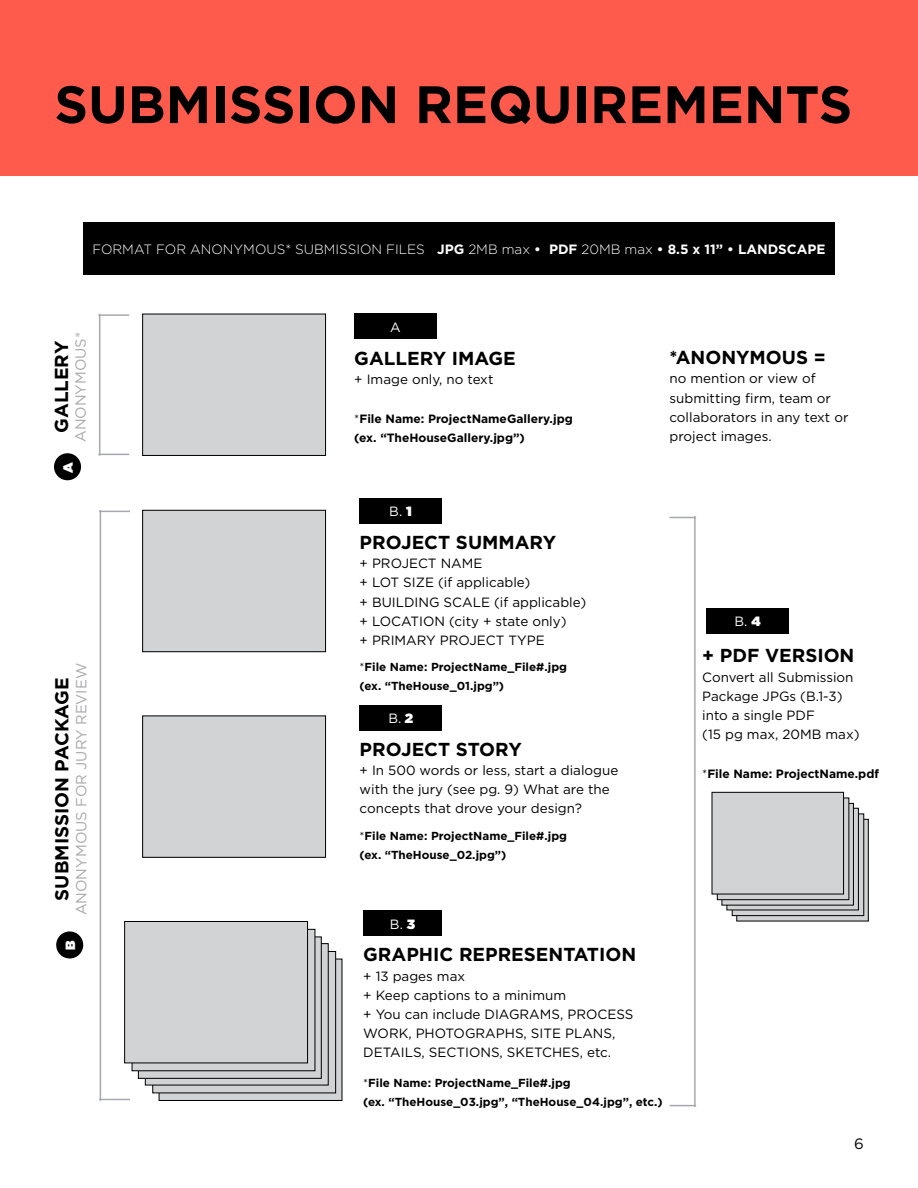
<style>
.page{position:relative;width:918px;height:1188px;background:#fff}
.page>*{position:absolute;margin:0;border:0;box-sizing:border-box;transform-origin:0 0}
.t1{font:700 52.5px "Gotham";color:#000}
.t2{font:700 18.75px "Gotham";color:#000}
.t3{font:15px "Gotham";color:#000}
.t4{font:14.7px "Gotham";color:#a7a9ac}
.t5{font:300 13.5px "Gotham";color:#fff}
.t6{font:13.35px/19.2px "Gotham";color:#000}
.t7{font:13.35px "Gotham";color:#fff}
.t8{font:900 13.35px "Gotham";color:#fff}
.t9{font:700 12px/19.2px "Gotham";color:#000}
.t10{font:700 11.7px/19.2px "Gotham";color:#000}
.s1{font-weight:700}
.s2{font-weight:400}
.s3{font-weight:900}
</style>
<div class="page">
<div style="left:0;top:0;width:918px;height:176px;background:#fe5b4c"></div>
<div style="left:737px;top:819px;width:131px;height:102px;background:linear-gradient(to right,#d1d3d4,#d1d3d4)"></div>
<svg style="left:734px;top:816px;width:128px;height:98px"></svg>
<div style="left:732px;top:814px;width:132px;height:102px;border:1px solid #000"></div>
<div style="left:727px;top:808px;width:131px;height:102px;background:linear-gradient(to right,#d1d3d4,#d1d3d4)"></div>
<div style="left:727px;top:808px;width:132px;height:102px;border:1px solid #000"></div>
<div style="left:722px;top:803px;width:131px;height:102px;background:linear-gradient(to right,#d1d3d4,#d1d3d4)"></div>
<div style="left:722px;top:803px;width:132px;height:102px;border:1px solid #000"></div>
<svg style="left:719px;top:800px;width:128px;height:98px"></svg>
<div style="left:717px;top:798px;width:132px;height:102px;border:1px solid #000"></div>
<div style="left:712px;top:792px;width:132px;height:102px;background:#d1d3d4"></div>
<div style="left:712px;top:792px;width:132px;height:102px;border:1px solid #000"></div>
<div style="left:143px;top:510px;width:183px;height:142px;background:#d1d3d4"></div>
<div style="left:142px;top:510px;width:184px;height:142px;border:1px solid #000"></div>
<div style="left:360px;top:498px;width:82px;height:25px;background:#000"></div>
<div style="left:143px;top:716px;width:183px;height:141px;background:#d1d3d4"></div>
<div style="left:142px;top:716px;width:184px;height:142px;border:1px solid #000"></div>
<div style="left:360px;top:705px;width:82px;height:25px;background:#000"></div>
<svg style="left:161px;top:961px;width:179px;height:138px;background:#c4c6c7"></svg>
<div style="left:159px;top:959px;width:183px;height:142px;border:1px solid #000"></div>
<svg style="left:154px;top:953px;width:180px;height:138px;background:#babcbd"></svg>
<div style="left:152px;top:951px;width:184px;height:142px;border:1px solid #000"></div>
<div style="left:145px;top:944px;width:183px;height:141px;background:#d1d3d4"></div>
<svg style="left:140px;top:939px;width:180px;height:138px"></svg>
<div style="left:138px;top:937px;width:184px;height:142px;border:1px solid #000"></div>
<div style="left:132px;top:929px;width:183px;height:142px;background:#d1d3d4"></div>
<div style="left:132px;top:929px;width:183px;height:142px;border:1px solid #000"></div>
<div style="left:125px;top:921px;width:183px;height:142px;background:#d1d3d4"></div>
<div style="left:124px;top:921px;width:184px;height:142px;border:1px solid #000"></div>
<div style="left:363px;top:911px;width:79px;height:25px;background:#000"></div>
<hr style="left:99px;top:1099px;width:31px;height:1px;background:#a7a9ac">
<hr style="left:99px;top:511px;width:31px;height:1px;background:#a7a9ac">
<hr style="left:100px;top:510px;width:1px;height:591px;background:#a7a9ac">
<div style="left:56px;top:931px;width:27px;height:27px;background:#000;border-radius:50%"></div>
<div style="left:143px;top:314px;width:183px;height:141px;background:#d1d3d4"></div>
<div style="left:142px;top:314px;width:184px;height:142px;border:1px solid #000"></div>
<div style="left:354px;top:314px;width:83px;height:25px;background:#000"></div>
<hr style="left:98px;top:454px;width:31px;height:1px;background:#a7a9ac">
<hr style="left:98px;top:314px;width:31px;height:2px;background:#a7a9ac">
<hr style="left:99px;top:314px;width:1px;height:142px;background:#a7a9ac">
<div style="left:54px;top:453px;width:27px;height:27px;background:#000;border-radius:50%"></div>
<div style="left:83px;top:222px;width:752px;height:53px;background:#000"></div>
<svg style="left:670px;top:1105px;width:24px;height:1px"></svg>
<svg style="left:670px;top:517px;width:24px;height:1px"></svg>
<hr style="left:694px;top:516px;width:2px;height:591px;background:#a7a9ac">
<div style="left:707px;top:609px;width:82px;height:25px;background:#000"></div>
<h1 class="t1" style="left:54px;top:70px;width:799px">SUBMISSION REQUIREMENTS</h1>
<p class="t5" style="left:92px;top:241px;width:735px">FORMAT FOR ANONYMOUS* SUBMISSION FILES <span class="s1">JPG</span> 2MB max <span class="s1">• PDF</span> 20MB max <span class="s1">• 8.5 x 11” • LANDSCAPE</span></p>
<h2 class="t2" style="left:49px;top:433px;width:93px;rotate:-90deg">GALLERY</h2>
<p class="t4" style="left:71px;top:442px;width:112px;rotate:-90deg">ANONYMOUS*</p>
<p class="t8" style="left:59px;top:473px;width:13px;rotate:-90deg">A</p>
<p class="t4" style="left:72px;top:915px;width:254px;rotate:-90deg">ANONYMOUS FOR JURY REVIEW</p>
<h2 class="t2" style="left:50px;top:901px;width:224px;rotate:-90deg">SUBMISSION PACKAGE</h2>
<p class="t8" style="left:61px;top:950px;width:11px;rotate:-90deg">B</p>
<p class="t7" style="left:390px;top:318px;width:12px">A</p>
<h2 class="t2" style="left:354px;top:346px;width:163px">GALLERY IMAGE</h2>
<p class="t6" style="left:354px;top:370px;width:141px">+ Image only, no text</p>
<p class="t9" style="left:354px;top:409px;width:220px"><span class="s2">*</span>File Name: ProjectNameGallery.jpg (ex. “TheHouseGallery.jpg”)</p>
<h2 class="t2" style="left:670px;top:345px;width:158px">*ANONYMOUS =</h2>
<p class="t6" style="left:670px;top:369px;width:180px">no mention or view of submitting firm, team or collaborators in any text or project images.</p>
<p class="t7" style="left:389px;top:503px;width:24px">B. <span class="s3">1</span></p>
<h2 class="t2" style="left:360px;top:530px;width:198px">PROJECT SUMMARY</h2>
<p class="t6" style="left:360px;top:554px;width:228px">+ PROJECT NAME<br>+ LOT SIZE (if applicable)<br>+ BUILDING SCALE (if applicable) + LOCATION (city + state only)<br>+ PRIMARY PROJECT TYPE</p>
<p class="t10" style="left:360px;top:657px;width:209px"><span class="s2">*</span>File Name: ProjectName_File#.jpg (ex. “TheHouse_01.jpg”)</p>
<p class="t7" style="left:388px;top:710px;width:26px">B. <span class="s3">2</span></p>
<h2 class="t2" style="left:360px;top:737px;width:164px">PROJECT STORY</h2>
<p class="t6" style="left:360px;top:760px;width:260px">+ In 500 words or less, start a dialogue with the jury (see pg. 9) What are the concepts that drove your design?</p>
<p class="t10" style="left:360px;top:826px;width:209px"><span class="s2">*</span>File Name: ProjectName_File#.jpg (ex. “TheHouse_02.jpg”)</p>
<p class="t7" style="left:390px;top:915px;width:27px">B. <span class="s3">3</span></p>
<h2 class="t2" style="left:363px;top:942px;width:274px">GRAPHIC REPRESENTATION</h2>
<p class="t6" style="left:363px;top:966px;width:272px">+ 13 pages max<br>+ Keep captions to a minimum<br>+ You can include DIAGRAMS, PROCESS<br>WORK, PHOTOGRAPHS, SITE PLANS,<br>DETAILS, SECTIONS, SKETCHES, etc.</p>
<p class="t10" style="left:363px;top:1073px;width:301px"><span class="s2">*</span>File Name: ProjectName_File#.jpg<br>(ex. “TheHouse_03.jpg”, “TheHouse_04.jpg”, etc.)</p>
<p class="t7" style="left:734px;top:613px;width:28px">B. <span class="s3">4</span></p>
<h2 class="t2" style="left:702px;top:643px;width:154px">+ PDF VERSION</h2>
<p class="t6" style="left:702px;top:667px;width:159px">Convert all Submission<br>Package JPGs (B.1-3) into a single PDF<br>(15 pg max, 20MB max)</p>
<p class="t9" style="left:702px;top:764px;width:178px"><span class="s2">*</span>File Name: ProjectName.pdf</p>
<p class="t3" style="left:854px;top:1134px;width:11px">6</p>
</div>
